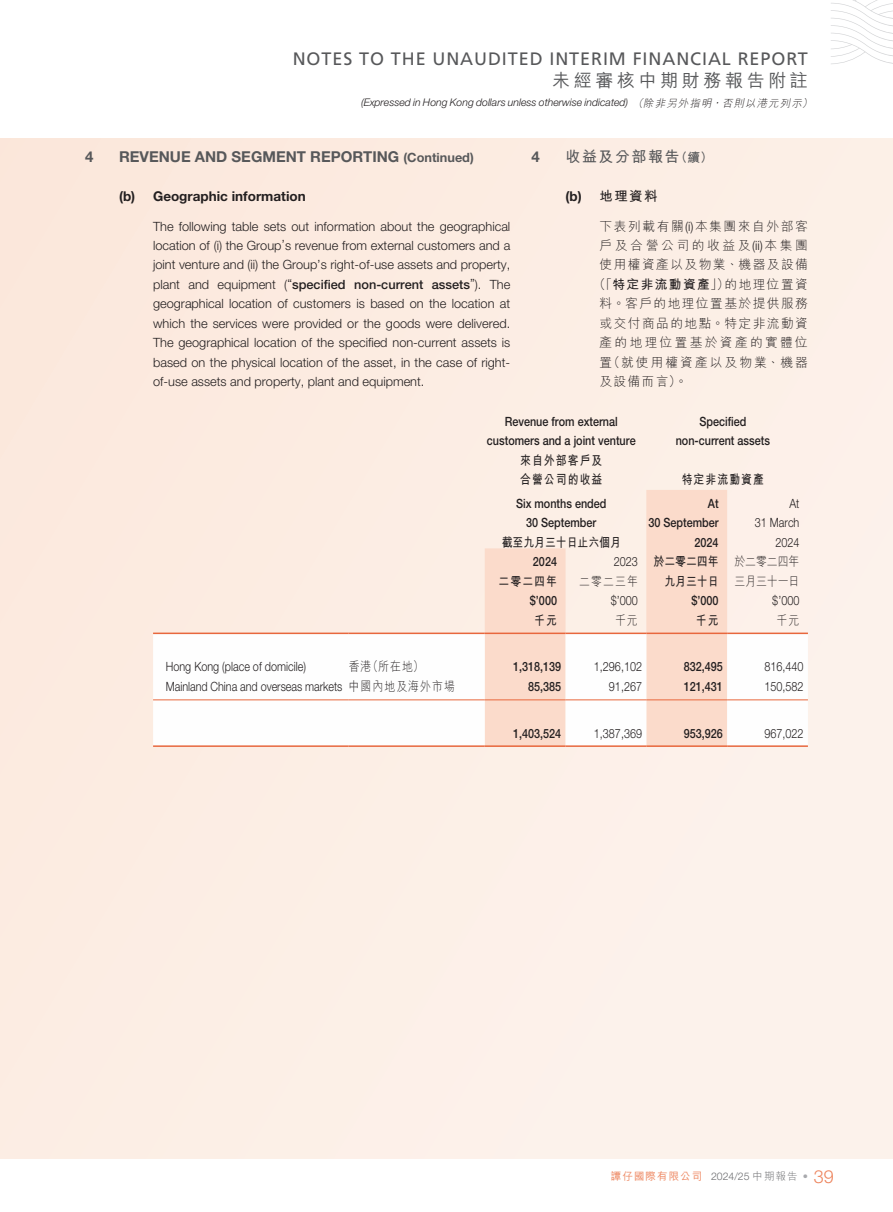
<style>
.page{position:relative;width:893px;height:1212px;background:#fff}
.page>*{position:absolute;margin:0;border:0;box-sizing:border-box;transform-origin:0 0}
.t1{font:18px "Frutiger LT Std";letter-spacing:.05em;color:#57585a}
.t2{font:500 18px "M Hei HK";letter-spacing:.2em;color:#57585a}
.t3{font:700 15px "Helvetica Neue LT Std";color:#57585a}
.t4{font:700 15px "M Hei HK";letter-spacing:.1em;color:#57585a}
.t5{font:700 13.5px "Helvetica Neue LT Std";color:#231f20}
.t6{font:700 13.5px "M Hei HK";color:#231f20}
.t7{font:300 12.75px/19.5px "Helvetica Neue LT Std";color:#231f20;text-align:justify}
.t8{font:500 12.75px/19.5px "Helvetica Neue LT Std";color:#231f20;text-align:center;scale:.85 1}
.t9{font:300 12.75px/19.5px "Helvetica Neue LT Std";color:#231f20;text-align:right;scale:.85 1}
.t10{font:300 12.75px "M Hei HK";letter-spacing:.11em;color:#231f20}
.t11{font:700 12.75px/19.5px "M Hei HK";letter-spacing:.1em;color:#231f20;scale:.85 1}
.t12{font:300 12.75px "M Hei HK";letter-spacing:.11em;color:#231f20;scale:.85 1}
.t13{font:700 12.75px/19.5px "M Hei HK";color:#231f20;text-align:right;scale:.85 1}
.t14{font:300 12.75px "M Hei HK";letter-spacing:.205em;color:#231f20}
.t15{font:300 12.75px "M Hei HK";letter-spacing:.16em;color:#231f20}
.t16{font:300 12.75px "M Hei HK";letter-spacing:.18em;color:#231f20}
.t17{font:italic 300 10.5px "Helvetica Neue LT Std";color:#231f20}
.t18{font:500 10.5px "M Hei HK";letter-spacing:.1em;color:#ed845d}
.s1{font-family:"M Hei HK"}
.s2{font-size:12.75px}
.s3{font-family:"Helvetica Neue LT Std"}
.s4{font-weight:700}
.s5{font-weight:500}
.s6{font-family:"Helvetica Neue LT Std";font-weight:300}
.s7{font-family:"Helvetica Neue LT Std";font-weight:300;color:#6c6d70}
.s8{font-weight:300;color:#6c6d70}
.s9{font-family:"Helvetica Neue LT Std";font-weight:300;color:#a8a9ad}
.s10{font-family:"Helvetica Neue LT Std";font-weight:300;font-size:18px}
</style>
<div class="page">
<div style="left:0;top:138px;width:893px;height:1021px;background:#fceee5"></div>
<svg style="left:831px;top:0;width:62px;height:64px"></svg>
<svg style="left:485px;top:490px;width:242px;height:142px;fill:#fbdbcb"></svg>
<svg style="left:153px;top:634px;width:655px;height:111px;background:#fdf4f0"></svg>
<hr style="left:153px;top:632px;width:196px;height:2px;background:#e8673d">
<hr style="left:349px;top:632px;width:136px;height:2px;background:#e8673d">
<hr style="left:485px;top:632px;width:81px;height:2px;background:#e8673d">
<hr style="left:566px;top:632px;width:80px;height:2px;background:#e8673d">
<hr style="left:646px;top:632px;width:81px;height:2px;background:#e8673d">
<hr style="left:727px;top:632px;width:81px;height:2px;background:#e8673d">
<hr style="left:153px;top:699px;width:196px;height:1px;background:#e8673d">
<hr style="left:349px;top:699px;width:136px;height:1px;background:#e8673d">
<hr style="left:485px;top:699px;width:81px;height:1px;background:#e8673d">
<hr style="left:566px;top:699px;width:80px;height:1px;background:#e8673d">
<hr style="left:646px;top:699px;width:81px;height:1px;background:#e8673d">
<hr style="left:727px;top:699px;width:81px;height:1px;background:#e8673d">
<hr style="left:153px;top:745px;width:196px;height:2px;background:#e8673d">
<hr style="left:349px;top:745px;width:136px;height:2px;background:#e8673d">
<hr style="left:485px;top:745px;width:81px;height:2px;background:#e8673d">
<hr style="left:566px;top:745px;width:80px;height:2px;background:#e8673d">
<hr style="left:646px;top:745px;width:81px;height:2px;background:#e8673d">
<hr style="left:727px;top:745px;width:81px;height:2px;background:#e8673d">
<h1 class="t1" style="left:293px;top:48px;width:517px">NOTES TO THE UNAU DITED INTERIM FINANCIAL REPORT</h1>
<h1 class="t2" style="left:552px;top:67px;width:257px">未經審核中期財務報告附註</h1>
<p class="t17" style="left:361px;top:96px;width:455px">(Expressed in Hong Kong dollars unless otherwise indicated) <span class="s1">（除非另外指明，否則以港元列示）</span></p>
<p class="t3" style="left:531px;top:148px;width:10px">4</p>
<p class="t4" style="left:566px;top:146px;width:149px">收益及分部報告<span class="s2">（續）</span></p>
<p class="t6" style="left:566px;top:186px;width:94px"><span class="s3">(b)</span> 地理資料</p>
<p class="t10" style="left:600px;top:219px;width:210px">下表列載有關<span class="s3">(i)</span>本集團來自外部客</p>
<p class="t14" style="left:600px;top:239px;width:210px">戶及合營公司的收益及<span class="s3">(ii)</span>本集團</p>
<p class="t10" style="left:600px;top:258px;width:210px">使用權資產以及物業、機器及設備</p>
<p class="t10" style="left:593px;top:278px;width:216px">（「<span class="s4">特定非流動資產</span>」）的地理位置資</p>
<p class="t10" style="left:600px;top:297px;width:210px">料。客戶的地理位置基於提供服務</p>
<p class="t10" style="left:600px;top:317px;width:210px">或交付商品的地點。特定非流動資</p>
<p class="t16" style="left:600px;top:336px;width:210px">產的地理位置基於資產的實體位</p>
<p class="t15" style="left:600px;top:356px;width:210px">置（就使用權資產以及物業、機器</p>
<p class="t10" style="left:600px;top:375px;width:89px">及設備而言）。</p>
<p class="t3" style="left:85px;top:148px;width:10px">4</p>
<p class="t3" style="left:119px;top:148px;width:356px">REVENUE AND SEGMENT REPORTING <span class="s2">(Continued)</span></p>
<p class="t5" style="left:119px;top:188px;width:188px">(b) Geographic information</p>
<p class="t7" style="left:153px;top:216px;width:359px">The following table sets out information about the geographical location of (i) the Group’s revenue from external customers and a joint venture and (ii) the Group’s right-of-use assets and property, plant and equipment (“<span class="s5">specified non-current assets</span>”). The geographical location of customers is based on the location at which the services were provided or the goods were delivered.<br>The geographical location of the specified non-current assets is based on the physical location of the asset, in the case of right&shy;of-use assets and property, plant and equipment.</p>
<p class="t8" style="left:487px;top:411px;width:177px">Revenue from external customers and a joint venture</p>
<p class="t8" style="left:676px;top:411px;width:113px">Specified non-current assets</p>
<p class="t11" style="left:520px;top:449px;width:98px">來自外部客戶及合營公司的收益</p>
<p class="t11" style="left:682px;top:468px;width:98px">特定非流動資產</p>
<p class="t8" style="left:516px;top:493px;width:108px">Six months ended<br>30 September</p>
<p class="t8" style="left:648px;top:493px;width:84px;text-align:right">At<br>30 September<br>2024</p>
<p class="t9" style="left:755px;top:493px;width:54px">At<br>31 March</p>
<p class="t13" style="left:502px;top:531px;width:142px">截至九月三十日止六個月</p>
<p class="t9" style="left:775px;top:532px;width:30px">2024</p>
<p class="t8" style="left:533px;top:552px;width:30px">2024</p>
<p class="t13" style="left:614px;top:551px;width:125px"><span class="s6">2023</span> 於二零二四年九月三十日</p>
<p class="t12" style="left:734px;top:555px;width:78px">於二零二四年</p>
<p class="t11" style="left:498px;top:570px;width:70px">二零二四年</p>
<p class="t12" style="left:579px;top:574px;width:70px">二零二三年</p>
<p class="t12" style="left:734px;top:574px;width:78px">三月三十一日</p>
<p class="t8" style="left:530px;top:591px;width:33px">$’000</p>
<p class="t9" style="left:611px;top:591px;width:33px">$’000</p>
<p class="t8" style="left:691px;top:591px;width:33px">$’000</p>
<p class="t9" style="left:772px;top:591px;width:33px">$’000</p>
<p class="t11" style="left:534px;top:609px;width:28px">千元</p>
<p class="t12" style="left:615px;top:613px;width:28px">千元</p>
<p class="t11" style="left:696px;top:609px;width:28px">千元</p>
<p class="t12" style="left:777px;top:613px;width:28px">千元</p>
<p class="t9" style="left:166px;top:657px;width:166px">Hong Kong (place of domicile)</p>
<p class="t12" style="left:349px;top:660px;width:90px">香港（所在地）</p>
<p class="t8" style="left:513px;top:657px;width:58px">1,318,139</p>
<p class="t9" style="left:594px;top:657px;width:58px">1,296,102</p>
<p class="t8" style="left:684px;top:657px;width:48px">832,495</p>
<p class="t9" style="left:764px;top:657px;width:48px">816,440</p>
<p class="t9" style="left:166px;top:676px;width:342px">Mainland China and overseas markets <span class="s1">中國內地及海外市場</span></p>
<p class="t8" style="left:528px;top:676px;width:40px">85,385</p>
<p class="t9" style="left:609px;top:676px;width:40px">91,267</p>
<p class="t8" style="left:684px;top:676px;width:48px">121,431</p>
<p class="t9" style="left:764px;top:676px;width:48px">150,582</p>
<p class="t8" style="left:513px;top:723px;width:58px">1,403,524</p>
<p class="t9" style="left:594px;top:723px;width:58px">1,387,369</p>
<p class="t8" style="left:684px;top:723px;width:48px">953,926</p>
<p class="t9" style="left:764px;top:723px;width:48px">967,022</p>
<p class="t18" style="left:611px;top:1169px;width:224px">譚仔國際有限公司 <span class="s7">2024/25</span> <span class="s8">中期報告</span> <span class="s9">•</span> <span class="s10">39</span></p>
</div>
